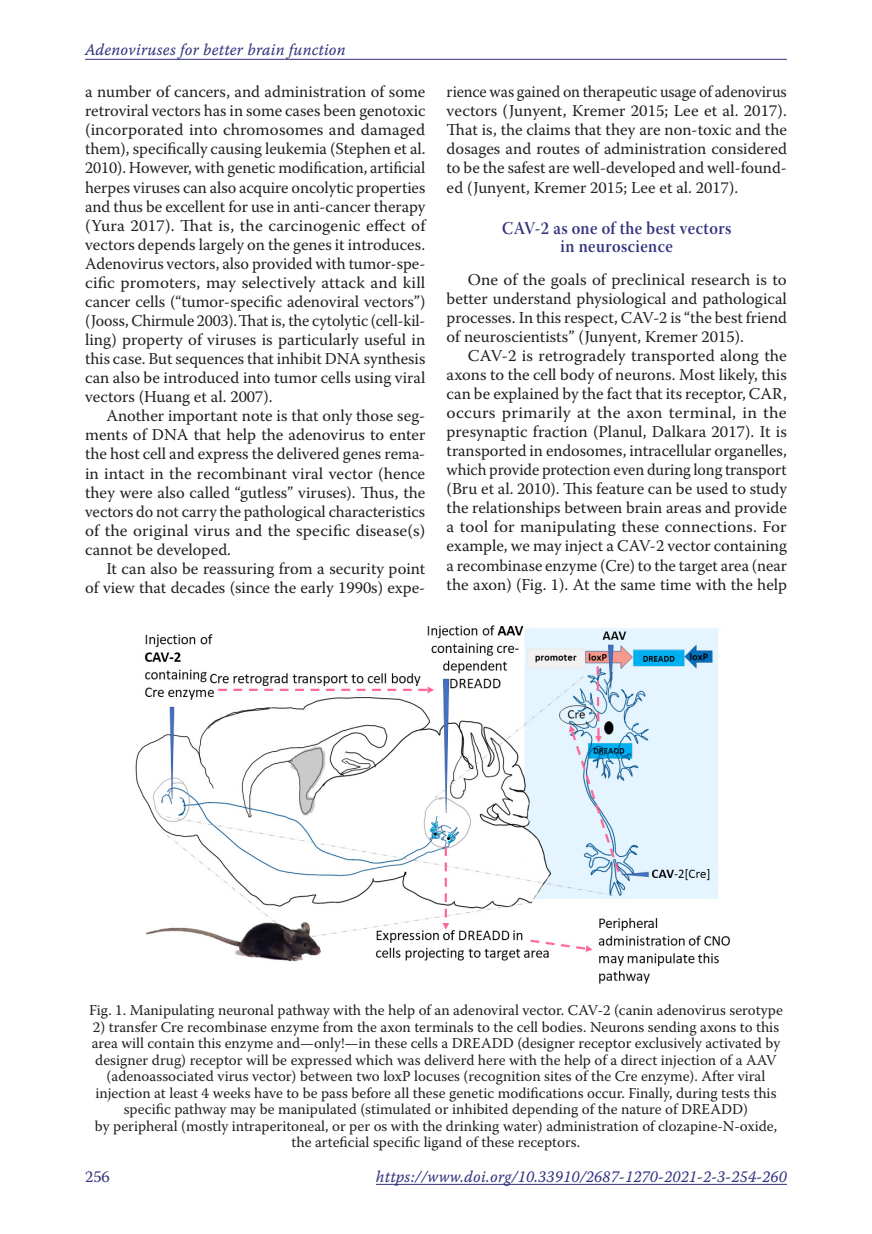
<style>
.page{position:relative;width:872px;height:1234px;background:#fff}
.page>*{position:absolute;margin:0;border:0;box-sizing:border-box;transform-origin:0 0}
.Заголовок_3{font:18px/18.5px "Warnock Pro Semibold Subh";letter-spacing:.025em;color:#34337f;text-align:center;scale:.9 1}
.Body{font:16.5px/19px "Warnock Pro";color:#231f20;text-align:justify}
.Body-2{font:16.5px/19px "Warnock Pro";color:#231f20;text-align:justify;scale:.96 1}
.t1{font:16.5px "Warnock Pro It Capt";letter-spacing:.01em;color:#34337f;scale:.95 1}
.t2{font:16.5px "Warnock Pro";color:#34337f}
.RIS{font:15px/16.5px "Warnock Pro";color:#231f20;text-align:center}
</style>
<div class="page">
<hr style="left:376px;top:1183px;width:411px;height:1px;background:#34337f">
<hr style="left:85px;top:59px;width:702px;height:1px;background:#34337f">
<img style="left:135px;top:625px;width:595px;height:359px">
<img style="left:634px;top:650px;width:49px;height:15px">
<p class="t1" style="left:85px;top:39px;width:276px">Adenoviruses for better brain function</p>
<p class="Body" style="left:85px;top:82px;width:342px">a number of cancers, and administration of some retroviral vectors has in some cases been genotoxic (incorporated into chromosomes and damaged them), specifically causing leukemia (Stephen et al.<br>2010). However, with genetic modification, artificial herpes viruses can also acquire oncolytic properties and thus be excellent for use in anti-cancer therapy (Yura 2017). That is, the carcinogenic effect of vectors depends largely on the genes it introduces.<br>Adenovirus vectors, also provided with tumor-spe&shy;cific promoters, may selectively attack and kill cancer cells (“tumor-specific adenoviral vectors”) (Jooss, Chirmule 2003).That is, the cytolytic (cell-kil&shy;ling) property of viruses is particularly useful in this case. But sequences that inhibit DNA synthesis can also be introduced into tumor cells using viral vectors (Huang et al. 2007).</p>
<p class="Body" style="left:85px;top:406px;width:342px;text-indent:21px">Another important note is that only those seg&shy;ments of DNA that help the adenovirus to enter the host cell and express the delivered genes rema&shy;in intact in the recombinant viral vector (hence they were also called “gutless” viruses). Thus, the vectors do not carry the pathological characteristics of the original virus and the specific disease(s) cannot be developed.</p>
<p class="Body" style="left:85px;top:558px;width:342px;text-align:right">It can also be reassuring from a security point<br>of view that decades (since the early 1990s) expe-</p>
<p class="Body-2" style="left:446px;top:82px;width:356px">rience was gained on therapeutic usage of adenovirus vectors (Junyent, Kremer 2015; Lee et al. 2017).<br>That is, the claims that they are non-toxic and the dosages and routes of administration considered to be the safest are well-developed and well-found&shy;ed (Junyent, Kremer 2015; Lee et al. 2017).</p>
<p class="Заголовок_3" style="left:502px;top:218px;width:256px">CAV-2 as one of the best vectors in neuroscience</p>
<p class="Body" style="left:446px;top:269px;width:342px;text-indent:21px">One of the goals of preclinical research is to better understand physiological and pathological processes. In this respect, CAV-2 is “the best friend of neuroscientists” (Junyent, Kremer 2015).</p>
<p class="Body" style="left:446px;top:345px;width:342px;text-indent:21px">CAV-2 is retrogradely transported along the axons to the cell body of neurons. Most likely, this can be explained by the fact that its receptor, CAR, occurs primarily at the axon terminal, in the presynaptic fraction (Planul, Dalkara 2017). It is transported in endosomes, intracellular organelles, which provide protection even during long transport (Bru et al. 2010). This feature can be used to study the relationships between brain areas and provide a tool for manipulating these connections. For example, we may inject a CAV-2 vector containing a recombinase enzyme (Cre) to the target area (near the axon) (Fig. 1). At the same time with the help</p>
<p class="RIS" style="left:89px;top:1001px;width:695px">Fig. 1. Manipulating neuronal pathway with the help of an adenoviral vector. CAV-2 (canin adenovirus serotype</p>
<p class="RIS" style="left:92px;top:1018px;width:690px">2) transfer Cre recombinase enzyme from the axon terminals to the cell bodies. Neurons sending axons to this area will contain this enzyme and—only!—in these cells a DREADD (designer receptor exclusively activated by designer drug) receptor will be expressed which was deliverd here with the help of a direct injection of a AAV (adenoassociated virus vector) between two loxP locuses (recognition sites of the Cre enzyme). After viral injection at least 4 weeks have to be pass before all these genetic modifications occur. Finally, during tests this specific pathway may be manipulated (stimulated or inhibited depending of the nature of DREADD)<br>by peripheral (mostly intraperitoneal, or per os with the drinking water) administration of clozapine-N-oxide, the arteficial specific ligand of these receptors.</p>
<p class="t2" style="left:85px;top:1166px;width:26px">256</p>
<p class="t1" style="left:376px;top:1166px;width:434px">https://www.doi.org/10.33910/2687-1270-2021-2-3-254-260</p>
</div>
